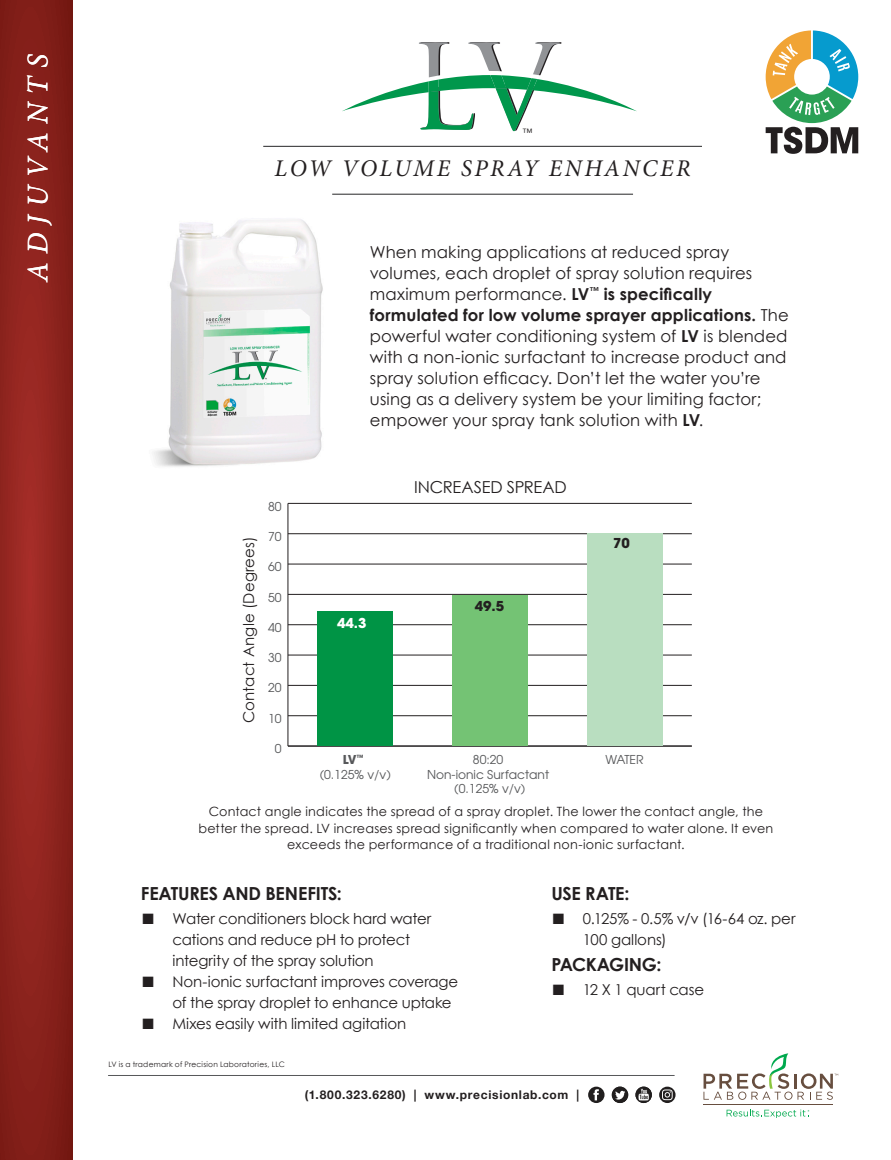
<style>
.page{position:relative;width:891px;height:1160px;background:#fff}
.page>*{position:absolute;margin:0;border:0;box-sizing:border-box;transform-origin:0 0}
.t1{font:italic 30px "Minion Pro";color:#fff}
.t2{font:italic 24px "Minion Pro";letter-spacing:.1em;color:#231f20}
.t3{font:700 18px "Century Gothic";letter-spacing:-.015em;color:#231f20}
.t4{font:16.5px/21px "Century Gothic";letter-spacing:.005em;color:#231f20}
.t5{font:16.5px "Century Gothic";letter-spacing:-.015em;color:#231f20}
.t6{font:15px/21px "Century Gothic";letter-spacing:-.01em;color:#231f20}
.t7{font:15px "Century Gothic";letter-spacing:.01em;color:#231f20}
.t8{font:700 13.5px "Avant Garde";color:#231f20}
.t9{font:700 13.5px "Avant Garde";color:#fff}
.t10{font:12.75px/16.5px "Century Gothic";letter-spacing:.02em;color:#231f20;text-align:center}
.t11{font:12.15px/14.7px "Avant Garde";color:#57585a;text-align:center}
.t12{font:700 12px "Helvetica Neue";letter-spacing:.06em;color:#231f20}
.t13{font:10.5px "Avenir Next";color:#231f20}
.t14{font:7.5px "Century Gothic";letter-spacing:.03em;color:#231f20}
.s1{font-weight:700}
</style>
<div class="page">
<svg style="left:0;top:0;width:73px;height:1160px;background:#8c221d"></svg>
<hr style="left:108px;top:1075px;width:566px;height:1px;background:#57585a">
<svg style="left:727px;top:1109px;width:82px;height:9px"></svg>
<hr style="left:703px;top:1104px;width:130px;height:1px;background:#674e3f">
<svg style="left:703px;top:1053px;width:135px;height:47px"></svg>
<div style="left:588px;top:1087px;width:17px;height:16px;background:#211e1e;border-radius:50%"></div>
<svg style="left:593px;top:1089px;width:6px;height:11px"></svg>
<div style="left:612px;top:1087px;width:16px;height:16px;background:#211e1e;border-radius:50%"></div>
<svg style="left:615px;top:1091px;width:10px;height:8px"></svg>
<svg style="left:635px;top:1087px;width:17px;height:16px"></svg>
<svg style="left:639px;top:1089px;width:10px;height:11px"></svg>
<svg style="left:659px;top:1087px;width:17px;height:16px"></svg>
<svg style="left:662px;top:1089px;width:11px;height:11px"></svg>
<img style="left:153px;top:219px;width:170px;height:248px">
<hr style="left:332px;top:194px;width:301px;height:1px;background:#3e3e3f">
<hr style="left:263px;top:146px;width:439px;height:1px;background:#3e3e3f">
<svg style="left:342px;top:42px;width:295px;height:89px"></svg>
<hr style="left:288px;top:503px;width:1px;height:243px;background:#231f20">
<hr style="left:288px;top:746px;width:404px;height:1px;background:#231f20">
<hr style="left:288px;top:715px;width:404px;height:1px;background:#231f20">
<hr style="left:288px;top:685px;width:404px;height:1px;background:#231f20">
<hr style="left:288px;top:655px;width:404px;height:1px;background:#231f20">
<hr style="left:288px;top:624px;width:404px;height:1px;background:#231f20">
<hr style="left:288px;top:594px;width:404px;height:1px;background:#231f20">
<hr style="left:288px;top:564px;width:404px;height:1px;background:#231f20">
<hr style="left:288px;top:533px;width:404px;height:1px;background:#231f20">
<hr style="left:288px;top:503px;width:404px;height:1px;background:#231f20">
<div style="left:318px;top:612px;width:75px;height:134px;background:#009445"></div>
<div style="left:452px;top:596px;width:76px;height:150px;background:#74c374"></div>
<div style="left:587px;top:534px;width:75px;height:212px;background:#b9dec0"></div>
<svg style="left:766px;top:30px;width:92px;height:124px"></svg>
<p class="t1" style="left:18px;top:282px;width:229px;rotate:-90deg">ADJUVANTS</p>
<p class="t13" style="left:522px;top:123px;width:12px">™</p>
<p class="t2" style="left:275px;top:152px;width:417px">LOW VOLUME SPRAY ENHANCER</p>
<p class="t4" style="left:370px;top:241px;width:420px">When making applications at reduced spray volumes, each droplet of spray solution requires maximum performance. <span class="s1">LV</span><sup>™</sup> <span class="s1">is specifically formulated for low volume sprayer applications.</span> The powerful water conditioning system of <span class="s1">LV</span> is blended with a non-ionic surfactant to increase product and spray solution efficacy. Don’t let the water you’re using as a delivery system be your limiting factor; empower your spray tank solution with <span class="s1">LV</span>.</p>
<p class="t7" style="left:239px;top:723px;width:187px;rotate:-90deg">Contact Angle (Degrees)</p>
<p class="t11" style="left:268px;top:498px;width:15px">80</p>
<p class="t11" style="left:268px;top:529px;width:15px">70</p>
<p class="t11" style="left:268px;top:559px;width:15px">60</p>
<p class="t11" style="left:268px;top:589px;width:15px">50</p>
<p class="t11" style="left:268px;top:620px;width:15px">40</p>
<p class="t11" style="left:268px;top:650px;width:15px">30</p>
<p class="t11" style="left:268px;top:680px;width:15px">20</p>
<p class="t11" style="left:268px;top:711px;width:15px">10</p>
<p class="t11" style="left:275px;top:741px;width:8px">0</p>
<p class="t9" style="left:337px;top:614px;width:31px">44.3</p>
<p class="t5" style="left:414px;top:477px;width:154px">INCREASED SPREAD</p>
<p class="t8" style="left:475px;top:597px;width:31px">49.5</p>
<p class="t8" style="left:613px;top:534px;width:18px">70</p>
<p class="t11" style="left:320px;top:752px;width:73px"><span class="s1">LV</span><sup>™<br></sup>(0.125% v/v)</p>
<p class="t11" style="left:473px;top:752px;width:32px">80:20</p>
<p class="t11" style="left:606px;top:752px;width:40px">WATER</p>
<p class="t11" style="left:427px;top:767px;width:124px">Non-ionic Surfactant (0.125% v/v)</p>
<p class="t10" style="left:199px;top:803px;width:576px">Contact angle indicates the spread of a spray droplet. The lower the contact angle, the better the spread. LV increases spread significantly when compared to water alone. It even exceeds the performance of a traditional non-ionic surfactant.</p>
<p class="t3" style="left:141px;top:882px;width:203px">FEATURES AND BENEFITS:</p>
<p class="t6" style="left:172px;top:908px;width:260px;text-indent:-30px">■ Water conditioners block hard water cations and reduce pH to protect integrity of the spray solution</p>
<p class="t6" style="left:172px;top:971px;width:287px;text-indent:-30px">■ Non-ionic surfactant improves coverage of the spray droplet to enhance uptake</p>
<p class="t6" style="left:142px;top:1013px;width:265px">■ Mixes easily with limited agitation</p>
<p class="t14" style="left:109px;top:1060px;width:178px">LV is a trademark of Precision Laboratories, LLC</p>
<p class="t3" style="left:551px;top:882px;width:80px">USE RATE:</p>
<p class="t6" style="left:583px;top:908px;width:214px;text-indent:-30px">■ 0.125% - 0.5% v/v (16-64 oz. per<br>100 gallons)</p>
<p class="t3" style="left:551px;top:953px;width:112px">PACKAGING:</p>
<p class="t6" style="left:553px;top:979px;width:153px">■ 12 X 1 quart case</p>
<p class="t12" style="left:305px;top:1085px;width:276px">(1.800.323.6280) | www.precisionlab.com |</p>
</div>
